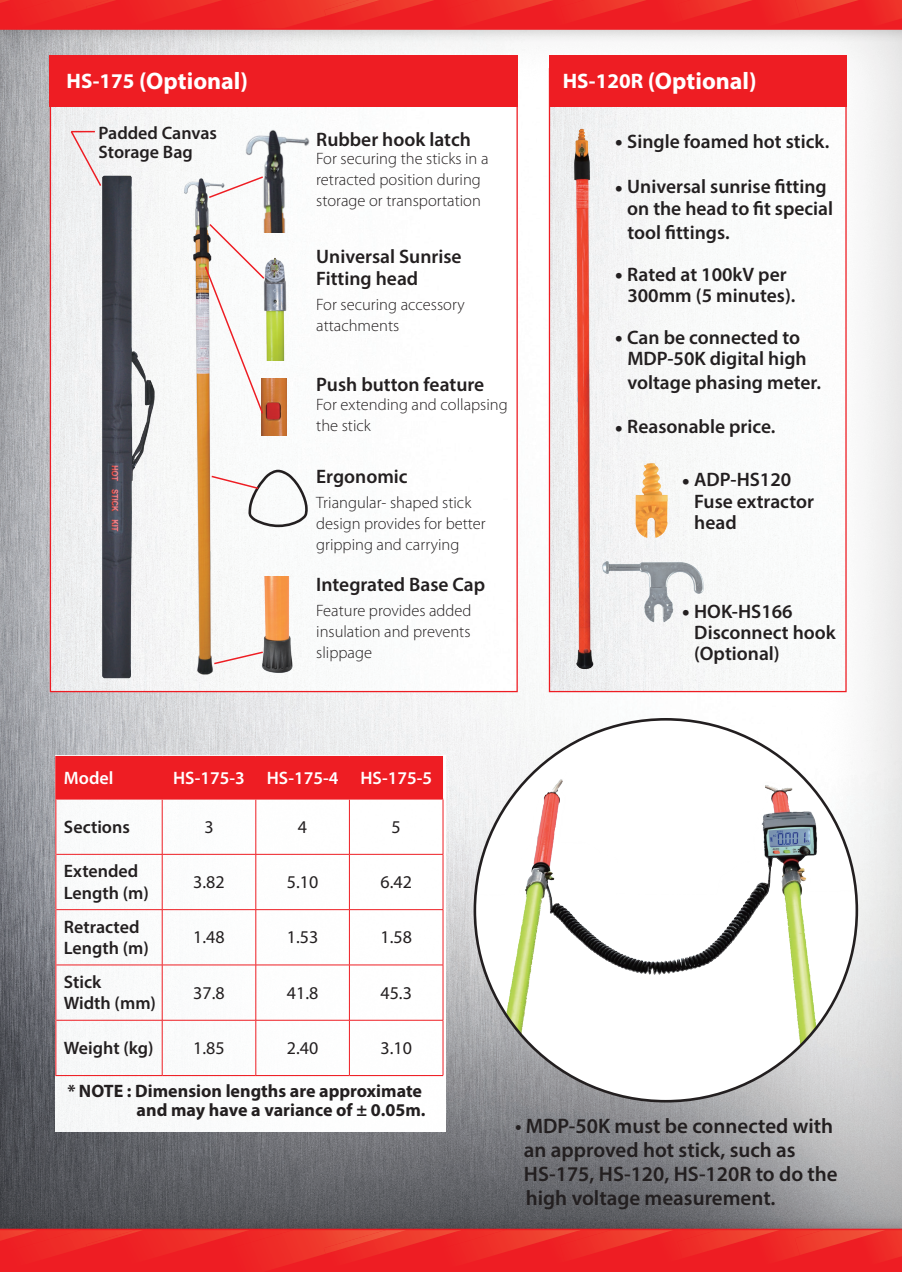
<style>
.page{position:relative;width:902px;height:1272px;background:#fff}
.page>*{position:absolute;margin:0;border:0;box-sizing:border-box;transform-origin:0 0}
.t1{font:700 24px "Myriad Pro";color:#fff}
.Main_Features{font:600 21px/24px "Myriad Pro";color:#231f20}
.t2{font:600 19.5px "Myriad Pro";color:#231f20}
.t3{font:600 18px "Myriad Pro";color:#231f20}
.Body_Copy_List{font:700 18px "Myriad Pro";color:#231f20}
.t4{font:18px "Myriad Pro";color:#231f20}
.t5{font:600 18px "Myriad Pro";color:#fff}
.t6{font:300 16.5px/21px "Myriad Pro";color:#231f20}
.s1{font-size:21px}
.s2{font-size:24px}
</style>
<div class="page">
<div style="left:0;top:0;width:901px;height:1271px;background:#231f20;opacity:.25"></div>
<div style="left:0;top:0;width:901px;height:44px;background:#231f20;opacity:.25"></div>
<svg style="left:0;top:0;width:901px;height:30px;background:#ed2526"></svg>
<div style="left:0;top:1214px;width:901px;height:57px;background:#231f20;opacity:.25"></div>
<svg style="left:0;top:1228px;width:901px;height:43px;background:#eb2727"></svg>
<div style="left:475px;top:719px;width:381px;height:382px;background:#fff;border-radius:50%"></div>
<img style="left:475px;top:771px;width:381px;height:330px">
<img style="left:55px;top:756px;width:390px;height:374px">
<div style="left:56px;top:757px;width:387px;height:41px;background:#ee1d23"></div>
<hr style="left:55px;top:1074px;width:107px;height:2px;background:#ee1d23">
<hr style="left:162px;top:1074px;width:94px;height:2px;background:#ee1d23">
<hr style="left:256px;top:1074px;width:93px;height:2px;background:#ee1d23">
<hr style="left:349px;top:1074px;width:94px;height:2px;background:#ee1d23">
<hr style="left:55px;top:756px;width:107px;height:1px;background:#ee1d23">
<hr style="left:55px;top:757px;width:1px;height:42px;background:#ee1d23">
<hr style="left:162px;top:756px;width:94px;height:1px;background:#ee1d23">
<hr style="left:256px;top:756px;width:93px;height:1px;background:#ee1d23">
<hr style="left:349px;top:756px;width:94px;height:1px;background:#ee1d23">
<hr style="left:55px;top:799px;width:1px;height:55px;background:#ee1d23">
<hr style="left:55px;top:854px;width:1px;height:55px;background:#ee1d23">
<hr style="left:55px;top:909px;width:1px;height:55px;background:#ee1d23">
<hr style="left:55px;top:964px;width:1px;height:56px;background:#ee1d23">
<hr style="left:55px;top:1020px;width:1px;height:54px;background:#ee1d23">
<hr style="left:56px;top:798px;width:106px;height:1px;background:#ee1d23">
<hr style="left:162px;top:799px;width:1px;height:55px;background:#ee1d23">
<hr style="left:162px;top:798px;width:94px;height:1px;background:#ee1d23">
<hr style="left:255px;top:799px;width:1px;height:55px;background:#ee1d23">
<hr style="left:256px;top:798px;width:93px;height:1px;background:#ee1d23">
<hr style="left:349px;top:799px;width:1px;height:55px;background:#ee1d23">
<hr style="left:349px;top:798px;width:94px;height:1px;background:#ee1d23">
<hr style="left:442px;top:799px;width:1px;height:55px;background:#ee1d23">
<hr style="left:56px;top:854px;width:106px;height:1px;background:#ee1d23">
<hr style="left:162px;top:854px;width:1px;height:55px;background:#ee1d23">
<hr style="left:162px;top:854px;width:94px;height:1px;background:#ee1d23">
<hr style="left:255px;top:854px;width:1px;height:55px;background:#ee1d23">
<hr style="left:256px;top:854px;width:93px;height:1px;background:#ee1d23">
<hr style="left:349px;top:854px;width:1px;height:55px;background:#ee1d23">
<hr style="left:349px;top:854px;width:94px;height:1px;background:#ee1d23">
<hr style="left:442px;top:854px;width:1px;height:55px;background:#ee1d23">
<hr style="left:56px;top:909px;width:106px;height:1px;background:#ee1d23">
<hr style="left:162px;top:909px;width:1px;height:55px;background:#ee1d23">
<hr style="left:162px;top:909px;width:94px;height:1px;background:#ee1d23">
<hr style="left:255px;top:909px;width:1px;height:55px;background:#ee1d23">
<hr style="left:256px;top:909px;width:93px;height:1px;background:#ee1d23">
<hr style="left:349px;top:909px;width:1px;height:55px;background:#ee1d23">
<hr style="left:349px;top:909px;width:94px;height:1px;background:#ee1d23">
<hr style="left:442px;top:909px;width:1px;height:55px;background:#ee1d23">
<hr style="left:56px;top:964px;width:106px;height:1px;background:#ee1d23">
<hr style="left:162px;top:965px;width:1px;height:55px;background:#ee1d23">
<hr style="left:162px;top:964px;width:94px;height:1px;background:#ee1d23">
<hr style="left:255px;top:965px;width:1px;height:55px;background:#ee1d23">
<hr style="left:256px;top:964px;width:93px;height:1px;background:#ee1d23">
<hr style="left:349px;top:965px;width:1px;height:55px;background:#ee1d23">
<hr style="left:349px;top:964px;width:94px;height:1px;background:#ee1d23">
<hr style="left:442px;top:965px;width:1px;height:55px;background:#ee1d23">
<hr style="left:56px;top:1019px;width:106px;height:1px;background:#ee1d23">
<hr style="left:162px;top:1020px;width:1px;height:54px;background:#ee1d23">
<hr style="left:162px;top:1019px;width:94px;height:1px;background:#ee1d23">
<hr style="left:255px;top:1020px;width:1px;height:54px;background:#ee1d23">
<hr style="left:256px;top:1019px;width:93px;height:1px;background:#ee1d23">
<hr style="left:349px;top:1020px;width:1px;height:54px;background:#ee1d23">
<hr style="left:349px;top:1019px;width:94px;height:1px;background:#ee1d23">
<hr style="left:442px;top:1020px;width:1px;height:54px;background:#ee1d23">
<img style="left:52px;top:107px;width:463px;height:583px">
<div style="left:50px;top:56px;width:467px;height:51px;background:#ee1d23"></div>
<img style="left:247px;top:576px;width:61px;height:101px">
<img style="left:234px;top:121px;width:87px;height:112px">
<img style="left:184px;top:177px;width:50px;height:506px">
<img style="left:262px;top:378px;width:24px;height:57px">
<svg style="left:207px;top:175px;width:57px;height:24px"></svg>
<svg style="left:203px;top:222px;width:63px;height:193px"></svg>
<svg style="left:210px;top:469px;width:98px;height:58px"></svg>
<svg style="left:212px;top:650px;width:52px;height:15px"></svg>
<img style="left:82px;top:154px;width:79px;height:538px">
<svg style="left:69px;top:130px;width:34px;height:58px"></svg>
<img style="left:238px;top:257px;width:69px;height:103px">
<img style="left:550px;top:107px;width:294px;height:583px">
<img style="left:550px;top:125px;width:62px;height:556px">
<div style="left:548px;top:56px;width:298px;height:51px;background:#ee1d23"></div>
<img style="left:584px;top:549px;width:149px;height:87px">
<img style="left:634px;top:463px;width:37px;height:83px">
<p class="t1" style="left:67px;top:65px;width:183px"><span class="s1">HS-175</span> (Optional)</p>
<p class="t3" style="left:98px;top:121px;width:120px">Padded Canvas</p>
<p class="t3" style="left:98px;top:141px;width:96px">Storage Bag</p>
<p class="t2" style="left:316px;top:127px;width:156px">Rubber hook latch</p>
<p class="t6" style="left:316px;top:148px;width:174px">For securing the sticks in a retracted position during storage or transportation</p>
<p class="t2" style="left:316px;top:244px;width:147px">Universal Sunrise</p>
<p class="t2" style="left:316px;top:266px;width:103px">Fitting head</p>
<p class="t6" style="left:316px;top:294px;width:150px">For securing accessory attachments</p>
<p class="t2" style="left:316px;top:372px;width:169px">Push button feature</p>
<p class="t6" style="left:316px;top:394px;width:193px">For extending and collapsing</p>
<p class="t6" style="left:316px;top:415px;width:56px">the stick</p>
<p class="t2" style="left:316px;top:464px;width:93px">Ergonomic</p>
<p class="t6" style="left:316px;top:492px;width:171px">Triangular- shaped stick design provides for better gripping and carrying</p>
<p class="t2" style="left:316px;top:571px;width:170px">Integrated Base Cap</p>
<p class="t6" style="left:316px;top:599px;width:157px;text-align:justify">Feature provides added insulation and prevents slippage</p>
<p class="t1" style="left:562px;top:65px;width:195px"><span class="s1">HS-120R</span> (Optional)</p>
<p class="t2" style="left:615px;top:129px;width:215px"><span class="s2">•</span> Single foamed hot stick.</p>
<p class="t2" style="left:615px;top:174px;width:213px"><span class="s2">•</span> Universal sunrise fitting</p>
<p class="t2" style="left:627px;top:196px;width:207px">on the head to fit special</p>
<p class="t2" style="left:627px;top:220px;width:104px">tool fittings.</p>
<p class="t2" style="left:615px;top:262px;width:173px"><span class="s2">•</span> Rated at 100kV per</p>
<p class="t2" style="left:627px;top:283px;width:169px">300mm (5 minutes).</p>
<p class="t2" style="left:615px;top:324px;width:186px"><span class="s2">•</span> Can be connected to</p>
<p class="t2" style="left:627px;top:346px;width:181px">MDP-50K digital high</p>
<p class="t2" style="left:627px;top:370px;width:195px">voltage phasing meter.</p>
<p class="t2" style="left:615px;top:414px;width:162px"><span class="s2">•</span> Reasonable price.</p>
<p class="t2" style="left:682px;top:467px;width:111px"><span class="s2">•</span> ADP-HS120</p>
<p class="t2" style="left:694px;top:489px;width:121px">Fuse extractor</p>
<p class="t2" style="left:694px;top:510px;width:44px">head</p>
<p class="t2" style="left:682px;top:598px;width:112px"><span class="s2">•</span> HOK-HS166</p>
<p class="t2" style="left:694px;top:620px;width:143px">Disconnect hook</p>
<p class="t2" style="left:694px;top:641px;width:87px">(Optional)</p>
<p class="t5" style="left:64px;top:766px;width:51px">Model</p>
<p class="t5" style="left:173px;top:766px;width:73px">HS-175-3</p>
<p class="t5" style="left:267px;top:766px;width:73px">HS-175-4</p>
<p class="t5" style="left:360px;top:766px;width:73px">HS-175-5</p>
<p class="t3" style="left:64px;top:815px;width:67px">Sections</p>
<p class="t4" style="left:204px;top:815px;width:11px">3</p>
<p class="t4" style="left:298px;top:815px;width:11px">4</p>
<p class="t4" style="left:391px;top:815px;width:11px">5</p>
<p class="t3" style="left:64px;top:859px;width:76px">Extended</p>
<p class="t3" style="left:64px;top:881px;width:87px">Length (m)</p>
<p class="t4" style="left:193px;top:870px;width:33px">3.82</p>
<p class="t4" style="left:287px;top:870px;width:33px">5.10</p>
<p class="t4" style="left:380px;top:870px;width:33px">6.42</p>
<p class="t3" style="left:64px;top:915px;width:77px">Retracted</p>
<p class="t3" style="left:64px;top:936px;width:87px">Length (m)</p>
<p class="t3" style="left:64px;top:970px;width:39px">Stick</p>
<p class="t3" style="left:64px;top:991px;width:94px">Width (mm)</p>
<p class="t4" style="left:193px;top:926px;width:33px">1.48</p>
<p class="t4" style="left:287px;top:926px;width:33px">1.53</p>
<p class="t4" style="left:380px;top:926px;width:33px">1.58</p>
<p class="t4" style="left:193px;top:981px;width:33px">37.8</p>
<p class="t4" style="left:287px;top:981px;width:33px">41.8</p>
<p class="t4" style="left:380px;top:981px;width:33px">45.3</p>
<p class="t3" style="left:64px;top:1036px;width:91px">Weight (kg)</p>
<p class="t4" style="left:193px;top:1036px;width:33px">1.85</p>
<p class="t4" style="left:287px;top:1036px;width:33px">2.40</p>
<p class="t4" style="left:380px;top:1036px;width:33px">3.10</p>
<p class="Body_Copy_List" style="left:67px;top:1079px;width:356px">* NOTE : Dimension lengths are approximate</p>
<p class="Body_Copy_List" style="left:137px;top:1098px;width:290px">and may have a variance of ± 0.05m.</p>
<p class="Main_Features" style="left:515px;top:1113px;width:319px">• MDP-50K must be connected with</p>
<p class="Main_Features" style="left:524px;top:1137px;width:273px">an approved hot stick, such as</p>
<p class="Main_Features" style="left:524px;top:1161px;width:315px">HS-175, HS-120, HS-120R to do the high voltage measurement.</p>
</div>
